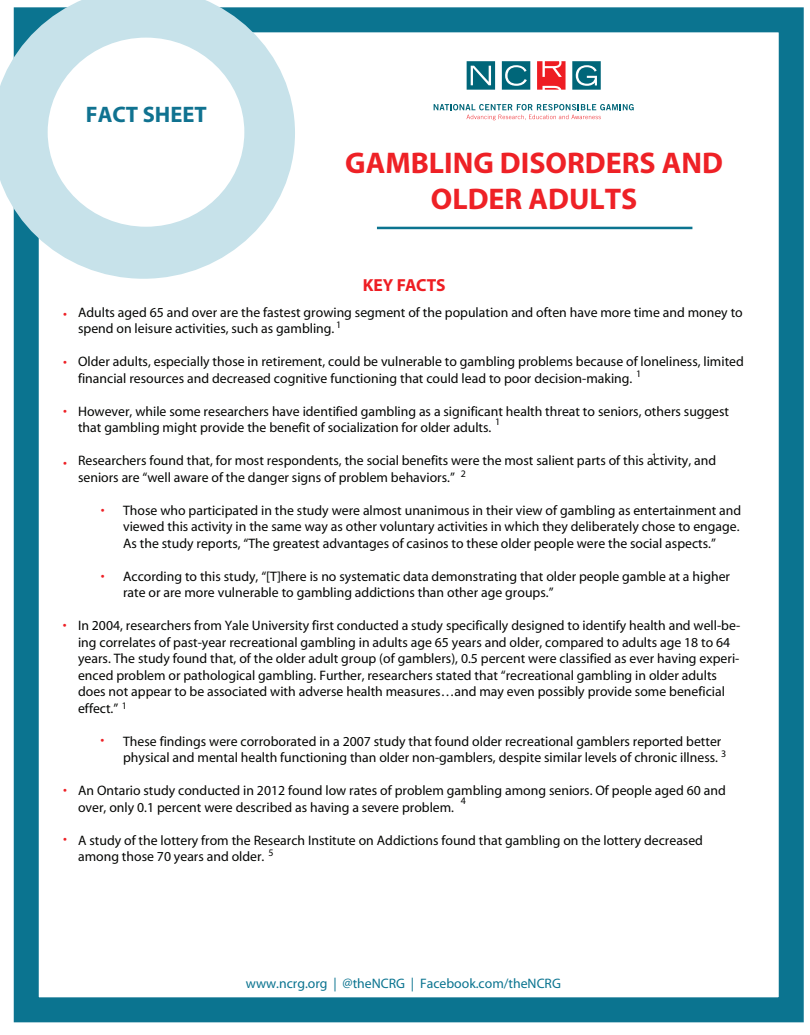
<style>
.page{position:relative;width:810px;height:1035px;background:#fff}
.page>*{position:absolute;margin:0;border:0;box-sizing:border-box;transform-origin:0 0}
.t1{font:700 30px/36px "Myriad";color:#ee2126;text-align:center}
.t2{font:700 22.5px "Myriad";color:#107290}
.t3{font:700 17.5px "Myriad Pro";letter-spacing:-.005em;color:#ee1d23}
.t4{font:13.75px/16.5px "Myriad";color:#050604}
.t5{font:13.75px "Myriad";color:#0b7490}
.t6{font:13.75px "Myriad";color:#ee2126}
.t7{font:10px "Myriad";color:#050604}
</style>
<div class="page">
<div style="left:14px;top:7px;width:790px;height:1015px;border:25px solid #0b7490"></div>
<svg style="left:0;top:0;width:295px;height:279px;fill:#c7e2ea"></svg>
<div style="left:48px;top:38px;width:196px;height:189px;background:#fff;border-radius:50%"></div>
<svg style="left:467px;top:61px;width:28px;height:29px"></svg>
<svg style="left:502px;top:61px;width:28px;height:29px"></svg>
<svg style="left:537px;top:61px;width:29px;height:29px"></svg>
<svg style="left:572px;top:61px;width:29px;height:29px"></svg>
<svg style="left:434px;top:104px;width:200px;height:16px"></svg>
<hr style="left:377px;top:227px;width:315px;height:2px;background:#0b7490">
<h2 class="t2" style="left:86px;top:103px;width:122px">FACT SHEET</h2>
<h1 class="t1" style="left:345px;top:146px;width:379px">GAMBLING DISORDERS AND<br>OLDER ADULTS</h1>
<p class="t6" style="left:63px;top:307px;width:5px">•</p>
<p class="t6" style="left:63px;top:355px;width:5px">•</p>
<p class="t6" style="left:63px;top:405px;width:5px">•</p>
<p class="t6" style="left:63px;top:457px;width:5px">•</p>
<p class="t6" style="left:63px;top:619px;width:5px">•</p>
<p class="t6" style="left:63px;top:783px;width:5px">•</p>
<p class="t6" style="left:63px;top:832px;width:5px">•</p>
<p class="t3" style="left:363px;top:274px;width:84px">KEY FACTS</p>
<p class="t4" style="left:78px;top:304px;width:666px">Adults aged 65 and over are the fastest growing segment of the population and often have more time and money to spend on leisure activities, such as gambling.</p>
<p class="t4" style="left:78px;top:354px;width:667px">Older adults, especially those in retirement, could be vulnerable to gambling problems because of loneliness, limited financial resources and decreased cognitive functioning that could lead to poor decision-making.</p>
<p class="t4" style="left:78px;top:403px;width:653px">However, while some researchers have identified gambling as a significant health threat to seniors, others suggest that gambling might provide the benefit of socialization for older adults.</p>
<p class="t4" style="left:78px;top:453px;width:640px">Researchers found that, for most respondents, the social benefits were the most salient parts of this activity, and seniors are “well aware of the danger signs of problem behaviors.”</p>
<p class="t4" style="left:123px;top:502px;width:620px">Those who participated in the study were almost unanimous in their view of gambling as entertainment and viewed this activity in the same way as other voluntary activities in which they deliberately chose to engage.<br>As the study reports, “The greatest advantages of casinos to these older people were the social aspects.”</p>
<p class="t4" style="left:123px;top:568px;width:608px">According to this study, “[T]here is no systematic data demonstrating that older people gamble at a higher rate or are more vulnerable to gambling addictions than other age groups.”</p>
<p class="t4" style="left:78px;top:618px;width:664px">In 2004, researchers from Yale University first conducted a study specifically designed to identify health and well-be&shy;ing correlates of past-year recreational gambling in adults age 65 years and older, compared to adults age 18 to 64 years. The study found that, of the older adult group (of gamblers), 0.5 percent were classified as ever having experi&shy;enced problem or pathological gambling. Further, researchers stated that “recreational gambling in older adults does not appear to be associated with adverse health measures…and may even possibly provide some beneficial effect.”</p>
<p class="t4" style="left:123px;top:733px;width:600px">These findings were corroborated in a 2007 study that found older recreational gamblers reported better physical and mental health functioning than older non-gamblers, despite similar levels of chronic illness.</p>
<p class="t4" style="left:78px;top:783px;width:649px">An Ontario study conducted in 2012 found low rates of problem gambling among seniors. Of people aged 60 and over, only 0.1 percent were described as having a severe problem.</p>
<p class="t4" style="left:78px;top:832px;width:626px">A study of the lottery from the Research Institute on Addictions found that gambling on the lottery decreased among those 70 years and older.</p>
<p class="t7" style="left:336px;top:319px;width:7px">1</p>
<p class="t7" style="left:636px;top:369px;width:7px">1</p>
<p class="t7" style="left:495px;top:417px;width:7px">1</p>
<p class="t7" style="left:652px;top:452px;width:7px">1</p>
<p class="t7" style="left:461px;top:469px;width:7px">2</p>
<p class="t6" style="left:101px;top:503px;width:5px">•</p>
<p class="t6" style="left:101px;top:570px;width:5px">•</p>
<p class="t7" style="left:122px;top:701px;width:7px">1</p>
<p class="t6" style="left:100px;top:734px;width:5px">•</p>
<p class="t7" style="left:721px;top:749px;width:7px">3</p>
<p class="t7" style="left:461px;top:795px;width:7px">4</p>
<p class="t7" style="left:268px;top:848px;width:7px">5</p>
<p class="t5" style="left:246px;top:977px;width:317px">www.ncrg.org | @theNCRG | Facebook.com/theNCRG</p>
</div>
